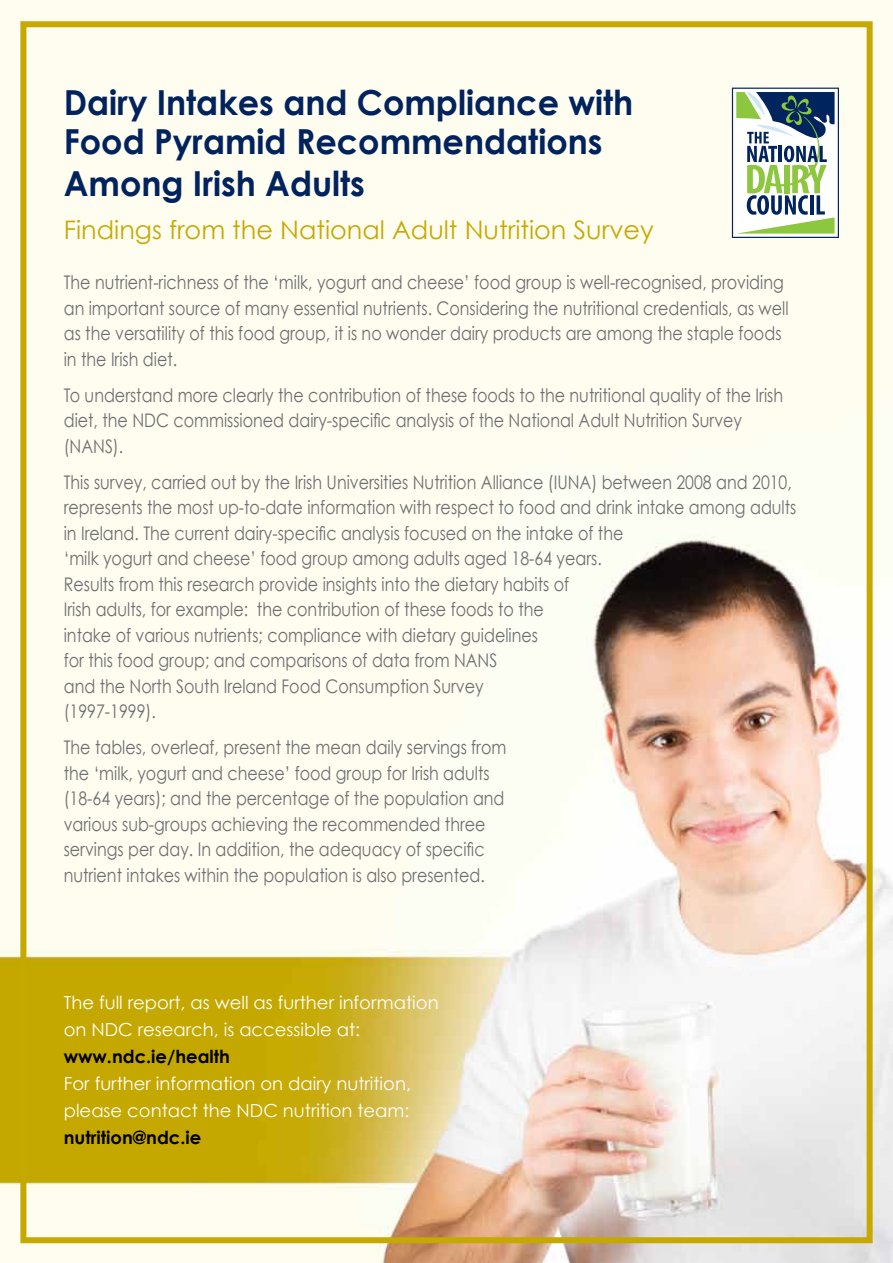
<style>
.page{position:relative;width:893px;height:1263px;background:#fff}
.page>*{position:absolute;margin:0;border:0;box-sizing:border-box;transform-origin:0 0}
.t1{font:700 34.5px/39px "Century Gothic";color:#00235d}
.t2{font:25.5px "Century Gothic";color:#c5a900}
.t3{font:18.75px/25.5px "Century Gothic";color:#6d6e71;scale:.85 1}
.t4{font:18px/27px "Century Gothic";color:#fff}
.t5{font:700 18px "Century Gothic";color:#000}
</style>
<div class="page">
<img style="left:0;top:0;width:893px;height:1263px">
<svg style="left:732px;top:88px;width:107px;height:150px"></svg>
<div style="left:20px;top:21px;width:853px;height:1222px;border:6px solid #c5a900"></div>
<h1 class="t1" style="left:64px;top:82px;width:571px">Dairy Intakes and Compliance with<br>Food Pyramid Recommendations</h1>
<h1 class="t1" style="left:64px;top:163px;width:303px">Among Irish Adults</h1>
<h2 class="t2" style="left:64px;top:214px;width:591px">Findings from the National Adult Nutrition Survey</h2>
<p class="t3" style="left:64px;top:269px;width:854px">The nutrient-richness of the ‘milk, yogurt and cheese’ food group is well-recognised, providing an important source of many essential nutrients. Considering the nutritional credentials, as well as the versatility of this food group, it is no wonder dairy products are among the staple foods in the Irish diet.</p>
<p class="t3" style="left:64px;top:382px;width:848px">To understand more clearly the contribution of these foods to the nutritional quality of the Irish diet, the NDC commissioned dairy-specific analysis of the National Adult Nutrition Survey (NANS).</p>
<p class="t3" style="left:64px;top:469px;width:863px">This survey, carried out by the Irish Universities Nutrition Alliance (IUNA) between 2008 and 2010, represents the most up-to-date information with respect to food and drink intake among adults in Ireland. The current dairy-specific analysis focused on the intake of the<br>‘milk yogurt and cheese’ food group among adults aged 18-64 years.<br>Results from this research provide insights into the dietary habits of<br>Irish adults, for example: the contribution of these foods to the<br>intake of various nutrients; compliance with dietary guidelines<br>for this food group; and comparisons of data from NANS<br>and the North South Ireland Food Consumption Survey<br>(1997-1999).</p>
<p class="t3" style="left:64px;top:734px;width:522px">The tables, overleaf, present the mean daily servings from the ‘milk, yogurt and cheese’ food group for Irish adults (18-64 years); and the percentage of the population and various sub-groups achieving the recommended three servings per day. In addition, the adequacy of specific nutrient intakes within the population is also presented.</p>
<p class="t4" style="left:64px;top:989px;width:376px">The full report, as well as further information on NDC research, is accessible at:</p>
<p class="t5" style="left:64px;top:1045px;width:168px">www.ndc.ie/health</p>
<p class="t4" style="left:64px;top:1070px;width:349px">For further information on dairy nutrition, please contact the NDC nutrition team:</p>
<p class="t5" style="left:64px;top:1126px;width:139px">nutrition@ndc.ie</p>
</div>
